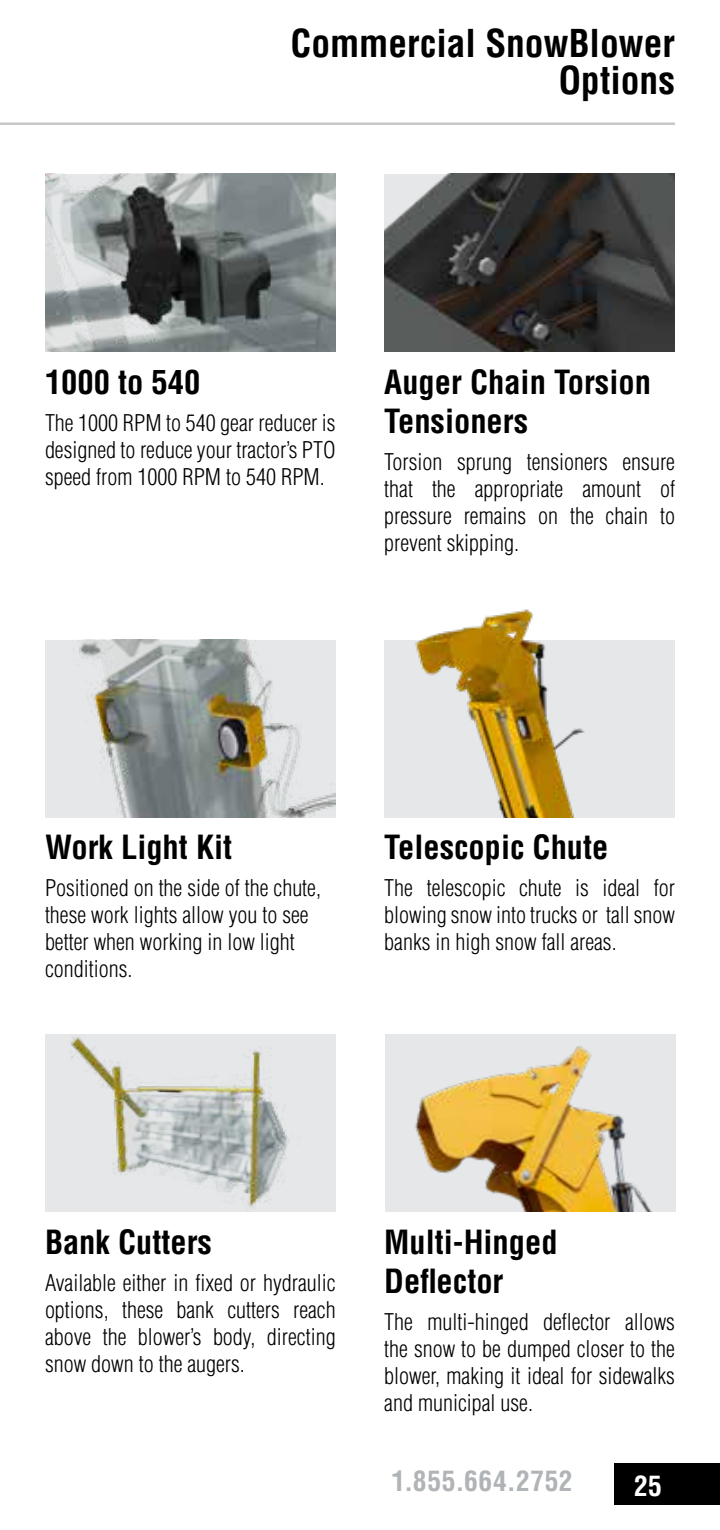
<style>
.page{position:relative;width:720px;height:1530px;background:#fff}
.page>*{position:absolute;margin:0;border:0;box-sizing:border-box;transform-origin:0 0}
.t1{font:700 condensed 37.5px/37.5px "Helvetica LT Std";color:#000;text-align:right}
.t2{font:700 condensed 32.5px/39px "Helvetica LT Std";color:#000}
.t3{font:700 condensed 27.5px "Helvetica LT Std";letter-spacing:.025em;color:#b1b4b6}
.t4{font:700 condensed 27.5px "Helvetica LT Std";color:#fff}
.t5{font:300 condensed 22.5px/27px "Helvetica LT Std";color:#000;text-align:justify}
</style>
<div class="page">
<hr style="left:0;top:122px;width:675px;height:3px;background:#c7c8ca">
<img style="left:45px;top:174px;width:291px;height:178px">
<img style="left:384px;top:174px;width:291px;height:178px">
<img style="left:45px;top:640px;width:291px;height:178px">
<img style="left:385px;top:1034px;width:291px;height:178px">
<div style="left:45px;top:1034px;width:291px;height:178px;background:#e6e7e8"></div>
<img style="left:70px;top:1037px;width:219px;height:171px">
<img style="left:384px;top:609px;width:291px;height:209px">
<div style="left:614px;top:1463px;width:106px;height:42px;background:#000"></div>
<h1 class="t1" style="left:291px;top:24px;width:386px">Commercial SnowBlower<br>Options</h1>
<h2 class="t2" style="left:45px;top:362px;width:157px">1000 to 540</h2>
<h2 class="t2" style="left:384px;top:362px;width:268px">Auger Chain Torsion<br>Tensioners</h2>
<p class="t5" style="left:45px;top:409px;width:292px">The 1000 RPM to 540 gear reducer is designed to reduce your tractor’s PTO speed from 1000 RPM to 540 RPM.</p>
<p class="t5" style="left:384px;top:448px;width:292px">Torsion sprung tensioners ensure that the appropriate amount of pressure remains on the chain to prevent skipping.</p>
<h2 class="t2" style="left:45px;top:828px;width:189px">Work Light Kit</h2>
<p class="t5" style="left:45px;top:875px;width:278px;text-align:left">Positioned on the side of the chute, these work lights allow you to see better when working in low light conditions.</p>
<h2 class="t2" style="left:384px;top:828px;width:226px">Telescopic Chute</h2>
<p class="t5" style="left:384px;top:875px;width:292px">The telescopic chute is ideal for blowing snow into trucks or tall snow banks in high snow fall areas.</p>
<h2 class="t2" style="left:45px;top:1222px;width:169px">Bank Cutters</h2>
<h2 class="t2" style="left:384px;top:1222px;width:175px">Multi-Hinged<br>Deflector</h2>
<p class="t5" style="left:45px;top:1269px;width:292px">Available either in fixed or hydraulic options, these bank cutters reach above the blower’s body, directing snow down to the augers.</p>
<p class="t5" style="left:384px;top:1308px;width:292px">The multi-hinged deflector allows the snow to be dumped closer to the blower, making it ideal for sidewalks and municipal use.</p>
<p class="t3" style="left:392px;top:1464px;width:183px">1.855.664.2752</p>
<p class="t4" style="left:634px;top:1469px;width:29px">25</p>
</div>
